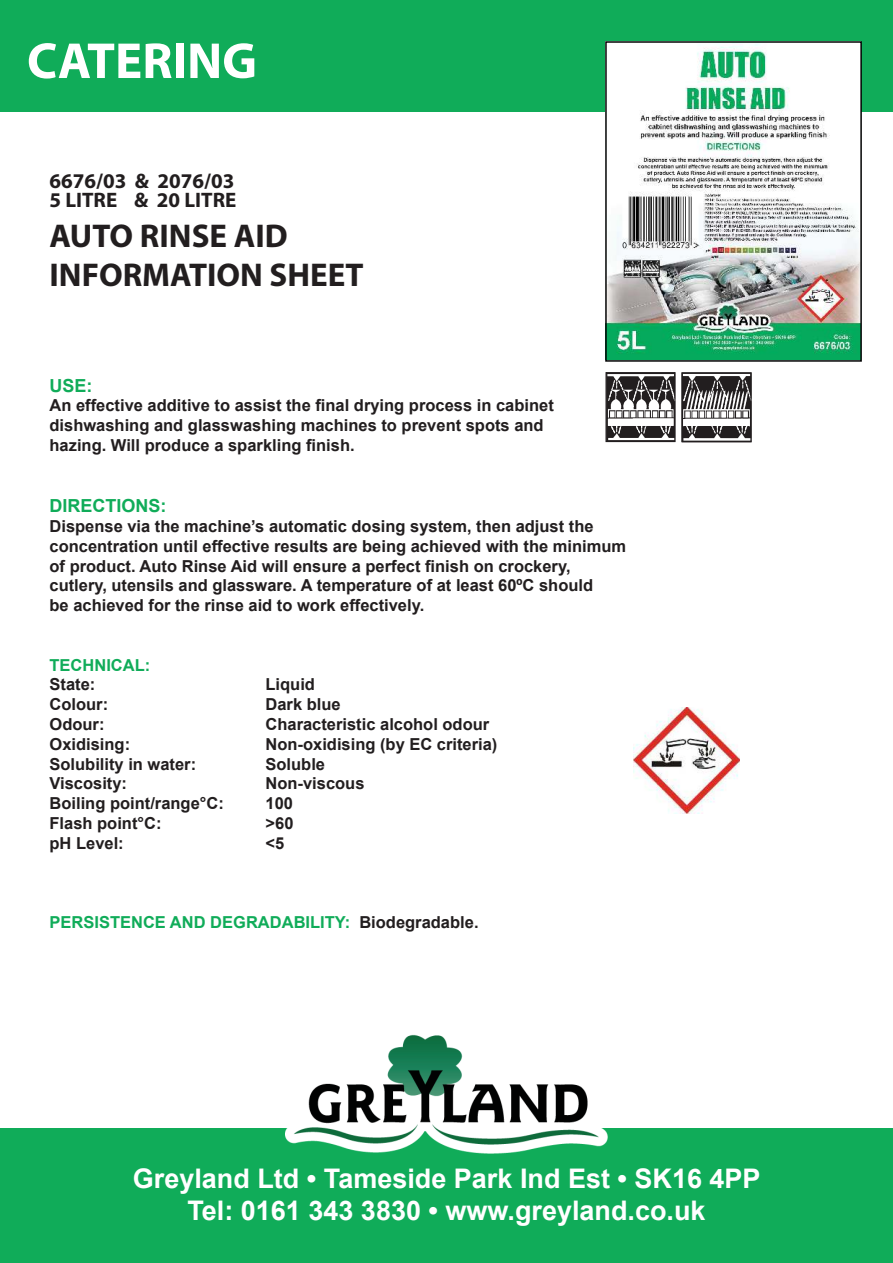
<style>
.page{position:relative;width:893px;height:1263px;background:#fff}
.page>*{position:absolute;margin:0;border:0;box-sizing:border-box;transform-origin:0 0}
.t1{font:700 51px "Myriad Pro";color:#fff}
.t2{font:700 33px/39.6px "Myriad Pro";color:#221e1f}
.t3{font:700 27px/32.4px "Arial";color:#fff;text-align:center}
.t4{font:700 21px/19.5px "Myriad Pro";color:#221e1f}
.t5{font:700 18px "Arial";color:#10ac59}
.t6{font:700 16.5px/19.8px "Arial";color:#221e1f}
.t7{font:700 16.5px "Arial";color:#10ac59}
.s1{color:#221e1f}
</style>
<div class="page">
<div style="left:0;top:0;width:893px;height:111px;background:#10ac59"></div>
<img style="left:608px;top:44px;width:251px;height:315px">
<div style="left:0;top:1129px;width:893px;height:134px;background:#10ac59"></div>
<div style="left:605px;top:41px;width:257px;height:321px;border:2px solid #020303"></div>
<img style="left:633px;top:707px;width:107px;height:106px">
<img style="left:286px;top:1034px;width:321px;height:119px">
<svg style="left:607px;top:374px;width:66px;height:66px"></svg>
<div style="left:605px;top:372px;width:70px;height:70px;border:1px solid #221e1f"></div>
<svg style="left:681px;top:372px;width:69px;height:70px"></svg>
<div style="left:682px;top:372px;width:70px;height:70px;border:1px solid #221e1f"></div>
<h1 class="t1" style="left:27px;top:31px;width:232px">CATERING</h1>
<p class="t4" style="left:50px;top:171px;width:188px">6676/03 &amp; 2076/03<br>5 LITRE &amp; 20 LITRE</p>
<h2 class="t2" style="left:50px;top:215px;width:316px">AUTO RINSE AID<br>INFORMATION SHEET</h2>
<p class="t5" style="left:50px;top:378px;width:45px">USE:</p>
<p class="t6" style="left:50px;top:397px;width:506px">An effective additive to assist the final drying process in cabinet dishwashing and glasswashing machines to prevent spots and hazing. Will produce a sparkling finish.</p>
<p class="t5" style="left:50px;top:499px;width:118px">DIRECTIONS:</p>
<p class="t6" style="left:50px;top:518px;width:578px">Dispense via the machine’s automatic dosing system, then adjust the concentration until effective results are being achieved with the minimum of product. Auto Rinse Aid will ensure a perfect finish on crockery, cutlery, utensils and glassware. A temperature of at least 60ºC should<br>be achieved for the rinse aid to work effectively.</p>
<p class="t7" style="left:50px;top:658px;width:102px">TECHNICAL:</p>
<p class="t6" style="left:50px;top:676px;width:47px">State:</p>
<p class="t6" style="left:266px;top:676px;width:51px">Liquid</p>
<p class="t6" style="left:50px;top:696px;width:60px">Colour:</p>
<p class="t6" style="left:266px;top:696px;width:77px">Dark blue</p>
<p class="t6" style="left:50px;top:716px;width:56px">Odour:</p>
<p class="t6" style="left:266px;top:716px;width:225px">Characteristic alcohol odour</p>
<p class="t6" style="left:50px;top:736px;width:82px">Oxidising:</p>
<p class="t6" style="left:266px;top:736px;width:233px">Non-oxidising (by EC criteria)</p>
<p class="t6" style="left:50px;top:755px;width:148px">Solubility in water:</p>
<p class="t6" style="left:266px;top:755px;width:61px">Soluble</p>
<p class="t6" style="left:50px;top:775px;width:79px">Viscosity:</p>
<p class="t6" style="left:266px;top:775px;width:101px">Non-viscous</p>
<p class="t6" style="left:50px;top:795px;width:176px">Boiling point/range°C:</p>
<p class="t6" style="left:266px;top:795px;width:29px">100</p>
<p class="t6" style="left:50px;top:815px;width:114px">Flash point°C:</p>
<p class="t6" style="left:266px;top:815px;width:29px">&gt;60</p>
<p class="t6" style="left:50px;top:835px;width:76px">pH Level:</p>
<p class="t6" style="left:266px;top:835px;width:20px">&lt;5</p>
<p class="t7" style="left:50px;top:916px;width:431px">PERSISTENCE AND DEGRADABILITY: <span class="s1">Biodegradable.</span></p>
<h3 class="t3" style="left:133px;top:1163px;width:629px">Greyland Ltd • Tameside Park Ind Est • SK16 4PP<br>Tel: 0161 343 3830 • www.greyland.co.uk</h3>
</div>
